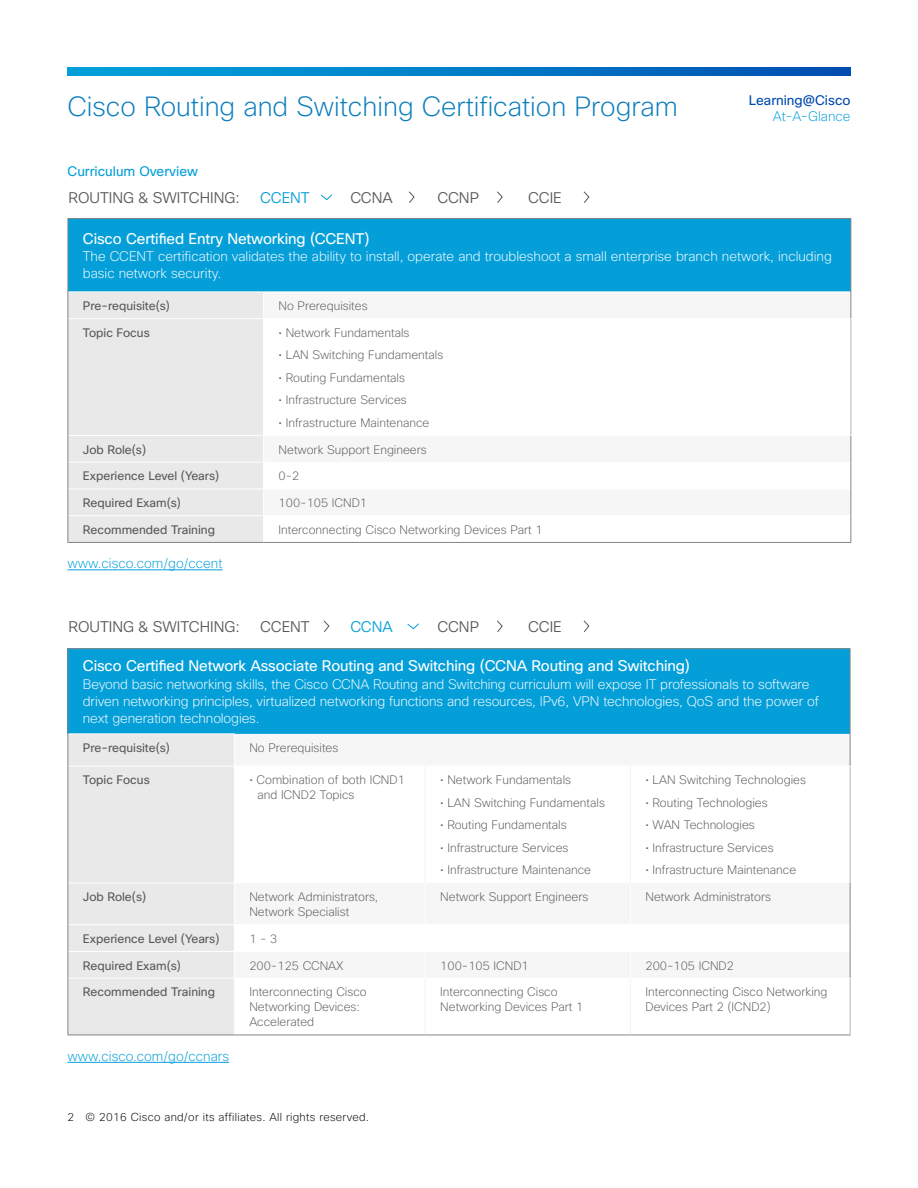
<style>
.page{position:relative;width:918px;height:1188px;background:#fff}
.page>*{position:absolute;margin:0;border:0;box-sizing:border-box;transform-origin:0 0}
.t1{font:200 27px "Cisco Sans";color:#097dbc}
.t2{font:15px "Cisco Sans";letter-spacing:-.01em;color:#fff}
.t3{font:300 15px "Cisco Sans";color:#58595b}
.t4{font:300 15px "Cisco Sans";color:#049fd9}
.t5{font:200 13.5px/17.2px "Cisco Sans";letter-spacing:-.01em;color:#fff}
.t6{font:200 13.5px "Cisco Sans";color:#049fd9}
.t7{font:13.5px "Cisco Sans";color:#049fd9}
.t8{font:13.5px "Cisco Sans";color:#004baf}
.t9{font:200 12px/15px "Cisco Sans";color:#58595b}
.t10{font:12px "Cisco Sans";color:#58595b}
.t11{font:200 11.25px "Cisco Sans";letter-spacing:.025em;color:#000}
</style>
<div class="page">
<svg style="left:68px;top:68px;width:782px;height:8px"></svg>
<hr style="left:68px;top:570px;width:154px;height:1px;background:#049fd9">
<hr style="left:68px;top:1062px;width:161px;height:1px;background:#049fd9">
<div style="left:68px;top:219px;width:783px;height:73px;background:#049fd9"></div>
<div style="left:69px;top:293px;width:194px;height:249px;background:#e9e9e9"></div>
<hr style="left:68px;top:318px;width:196px;height:1px;background:#fff">
<hr style="left:68px;top:435px;width:196px;height:1px;background:#fff">
<hr style="left:68px;top:462px;width:196px;height:1px;background:#fff">
<hr style="left:68px;top:489px;width:196px;height:1px;background:#fff">
<hr style="left:68px;top:515px;width:196px;height:1px;background:#fff">
<hr style="left:68px;top:218px;width:196px;height:1px;background:#858688">
<hr style="left:68px;top:219px;width:1px;height:73px;background:#858688">
<hr style="left:264px;top:218px;width:587px;height:1px;background:#858688">
<hr style="left:850px;top:219px;width:1px;height:73px;background:#858688">
<svg style="left:68px;top:292px;width:1px;height:27px"></svg>
<svg style="left:850px;top:292px;width:1px;height:26px"></svg>
<hr style="left:68px;top:319px;width:1px;height:116px;background:#858688">
<svg style="left:68px;top:435px;width:1px;height:107px"></svg>
<svg style="left:850px;top:436px;width:1px;height:106px"></svg>
<hr style="left:68px;top:542px;width:196px;height:1px;background:#858688">
<hr style="left:264px;top:542px;width:587px;height:1px;background:#858688">
<hr style="left:850px;top:319px;width:1px;height:116px;background:#b6b6b8">
<div style="left:68px;top:649px;width:782px;height:85px;background:#049fd9"></div>
<svg style="left:235px;top:767px;width:615px;height:268px"></svg>
<div style="left:68px;top:978px;width:166px;height:57px;background:#e9e9e9"></div>
<hr style="left:425px;top:883px;width:1px;height:41px;background:#fff">
<hr style="left:630px;top:883px;width:1px;height:41px;background:#fff">
<hr style="left:234px;top:924px;width:191px;height:1px;background:#fff">
<hr style="left:425px;top:924px;width:205px;height:1px;background:#fff">
<hr style="left:630px;top:924px;width:220px;height:1px;background:#fff">
<hr style="left:234px;top:951px;width:191px;height:1px;background:#fff">
<hr style="left:425px;top:951px;width:205px;height:1px;background:#fff">
<svg style="left:425px;top:952px;width:1px;height:26px"></svg>
<hr style="left:630px;top:951px;width:220px;height:1px;background:#fff">
<svg style="left:630px;top:952px;width:1px;height:26px"></svg>
<hr style="left:425px;top:767px;width:1px;height:116px;background:#f2f2f2">
<hr style="left:630px;top:767px;width:1px;height:116px;background:#f2f2f2">
<hr style="left:68px;top:978px;width:166px;height:1px;background:#fff">
<hr style="left:425px;top:979px;width:1px;height:56px;background:#f2f2f2">
<hr style="left:630px;top:979px;width:1px;height:56px;background:#f2f2f2">
<hr style="left:234px;top:978px;width:191px;height:1px;background:#fff">
<hr style="left:425px;top:978px;width:205px;height:1px;background:#fff">
<hr style="left:630px;top:978px;width:220px;height:1px;background:#fff">
<hr style="left:68px;top:648px;width:166px;height:1px;background:#858688">
<hr style="left:68px;top:649px;width:1px;height:85px;background:#858688">
<hr style="left:234px;top:648px;width:191px;height:1px;background:#858688">
<hr style="left:425px;top:648px;width:205px;height:1px;background:#858688">
<hr style="left:630px;top:648px;width:220px;height:1px;background:#858688">
<hr style="left:850px;top:649px;width:1px;height:85px;background:#858688">
<hr style="left:850px;top:734px;width:1px;height:32px;background:#858688">
<hr style="left:850px;top:883px;width:1px;height:42px;background:#858688">
<div style="left:68px;top:734px;width:166px;height:244px;background:#e9e9e9"></div>
<svg style="left:850px;top:925px;width:1px;height:53px"></svg>
<hr style="left:68px;top:978px;width:1px;height:57px;background:#858688">
<hr style="left:68px;top:1035px;width:166px;height:1px;background:#858688">
<hr style="left:234px;top:1035px;width:191px;height:1px;background:#858688">
<hr style="left:425px;top:1035px;width:205px;height:1px;background:#858688">
<hr style="left:630px;top:1035px;width:220px;height:1px;background:#858688">
<hr style="left:850px;top:767px;width:1px;height:116px;background:#b6b6b8">
<hr style="left:850px;top:979px;width:1px;height:56px;background:#b6b6b8">
<svg style="left:497px;top:191px;width:6px;height:12px"></svg>
<svg style="left:320px;top:194px;width:13px;height:7px"></svg>
<svg style="left:409px;top:191px;width:6px;height:12px"></svg>
<svg style="left:583px;top:191px;width:7px;height:12px"></svg>
<svg style="left:323px;top:620px;width:7px;height:12px"></svg>
<svg style="left:407px;top:623px;width:12px;height:7px"></svg>
<svg style="left:497px;top:620px;width:6px;height:12px"></svg>
<svg style="left:583px;top:620px;width:7px;height:12px"></svg>
<h1 class="t1" style="left:68px;top:89px;width:612px">Cisco Routing and Switching Certification Program</h1>
<p class="t8" style="left:749px;top:92px;width:103px">Learning@Cisco</p>
<p class="t6" style="left:773px;top:108px;width:79px">At-A-Glance</p>
<p class="t7" style="left:68px;top:162px;width:132px">Curriculum Overview</p>
<p class="t3" style="left:69px;top:188px;width:173px">ROUTING &amp; SWITCHING:</p>
<p class="t4" style="left:260px;top:188px;width:51px">CCENT</p>
<p class="t3" style="left:350px;top:188px;width:44px">CCNA</p>
<p class="t3" style="left:438px;top:188px;width:43px">CCNP</p>
<p class="t3" style="left:528px;top:188px;width:35px">CCIE</p>
<p class="t2" style="left:83px;top:229px;width:288px">Cisco Certified Entry Networking (CCENT)</p>
<p class="t5" style="left:83px;top:248px;width:750px">The CCENT certification validates the ability to install, operate and troubleshoot a small enterprise branch network, including basic network security.</p>
<p class="t10" style="left:83px;top:298px;width:89px">Pre-requisite(s)</p>
<p class="t9" style="left:279px;top:299px;width:91px">No Prerequisites</p>
<p class="t10" style="left:83px;top:325px;width:68px">Topic Focus</p>
<p class="t9" style="left:279px;top:325px;width:132px">• Network Fundamentals</p>
<p class="t9" style="left:279px;top:348px;width:166px">• LAN Switching Fundamentals</p>
<p class="t9" style="left:279px;top:370px;width:128px">• Routing Fundamentals</p>
<p class="t9" style="left:279px;top:393px;width:130px">• Infrastructure Services</p>
<p class="t9" style="left:279px;top:415px;width:152px">• Infrastructure Maintenance</p>
<p class="t10" style="left:83px;top:442px;width:65px">Job Role(s)</p>
<p class="t9" style="left:279px;top:442px;width:150px">Network Support Engineers</p>
<p class="t10" style="left:83px;top:468px;width:138px">Experience Level (Years)</p>
<p class="t9" style="left:279px;top:469px;width:22px">0-2</p>
<p class="t10" style="left:83px;top:495px;width:100px">Required Exam(s)</p>
<p class="t9" style="left:279px;top:496px;width:90px">100-105 ICND1</p>
<p class="t10" style="left:83px;top:522px;width:134px">Recommended Training</p>
<p class="t9" style="left:279px;top:522px;width:266px">Interconnecting Cisco Networking Devices Part 1</p>
<p class="t6" style="left:68px;top:555px;width:156px">www.cisco.com/go/ccent</p>
<p class="t3" style="left:69px;top:617px;width:173px">ROUTING &amp; SWITCHING:</p>
<p class="t3" style="left:260px;top:617px;width:51px">CCENT</p>
<p class="t4" style="left:350px;top:617px;width:44px">CCNA</p>
<p class="t3" style="left:438px;top:617px;width:43px">CCNP</p>
<p class="t3" style="left:528px;top:617px;width:35px">CCIE</p>
<p class="t2" style="left:83px;top:656px;width:609px">Cisco Certified Network Associate Routing and Switching (CCNA Routing and Switching)</p>
<p class="t5" style="left:83px;top:676px;width:738px">Beyond basic networking skills, the Cisco CCNA Routing and Switching curriculum will expose IT professionals to software driven networking principles, virtualized networking functions and resources, IPv6, VPN technologies, QoS and the power of next generation technologies.</p>
<p class="t10" style="left:83px;top:740px;width:89px">Pre-requisite(s)</p>
<p class="t9" style="left:249px;top:741px;width:91px">No Prerequisites</p>
<p class="t10" style="left:83px;top:772px;width:68px">Topic Focus</p>
<p class="t9" style="left:257px;top:773px;width:149px;text-indent:-8px">• Combination of both ICND1 and ICND2 Topics</p>
<p class="t9" style="left:440px;top:773px;width:132px">• Network Fundamentals</p>
<p class="t9" style="left:440px;top:795px;width:166px">• LAN Switching Fundamentals</p>
<p class="t9" style="left:440px;top:818px;width:128px">• Routing Fundamentals</p>
<p class="t9" style="left:440px;top:840px;width:130px">• Infrastructure Services</p>
<p class="t9" style="left:440px;top:863px;width:152px">• Infrastructure Maintenance</p>
<p class="t9" style="left:645px;top:773px;width:162px">• LAN Switching Technologies</p>
<p class="t9" style="left:645px;top:795px;width:124px">• Routing Technologies</p>
<p class="t9" style="left:645px;top:818px;width:111px">• WAN Technologies</p>
<p class="t9" style="left:645px;top:840px;width:130px">• Infrastructure Services</p>
<p class="t9" style="left:645px;top:863px;width:152px">• Infrastructure Maintenance</p>
<p class="t10" style="left:83px;top:889px;width:65px">Job Role(s)</p>
<p class="t9" style="left:249px;top:890px;width:130px">Network Administrators,<br>Network Specialist</p>
<p class="t9" style="left:440px;top:890px;width:150px">Network Support Engineers</p>
<p class="t9" style="left:645px;top:890px;width:127px">Network Administrators</p>
<p class="t10" style="left:83px;top:931px;width:138px">Experience Level (Years)</p>
<p class="t9" style="left:249px;top:931px;width:30px">1 - 3</p>
<p class="t10" style="left:83px;top:958px;width:100px">Required Exam(s)</p>
<p class="t9" style="left:249px;top:958px;width:96px">200-125 CCNAX</p>
<p class="t9" style="left:440px;top:958px;width:90px">100-105 ICND1</p>
<p class="t9" style="left:645px;top:958px;width:90px">200-105 ICND2</p>
<p class="t10" style="left:83px;top:984px;width:134px">Recommended Training</p>
<p class="t9" style="left:249px;top:985px;width:119px">Interconnecting Cisco<br>Networking Devices:<br>Accelerated</p>
<p class="t9" style="left:440px;top:985px;width:145px">Interconnecting Cisco<br>Networking Devices Part 1</p>
<p class="t9" style="left:645px;top:985px;width:184px">Interconnecting Cisco Networking<br>Devices Part 2 (ICND2)</p>
<p class="t6" style="left:68px;top:1047px;width:163px">www.cisco.com/go/ccnars</p>
<p class="t11" style="left:68px;top:1109px;width:303px">2 © 2016 Cisco and/or its affiliates. All rights reserved.</p>
</div>
